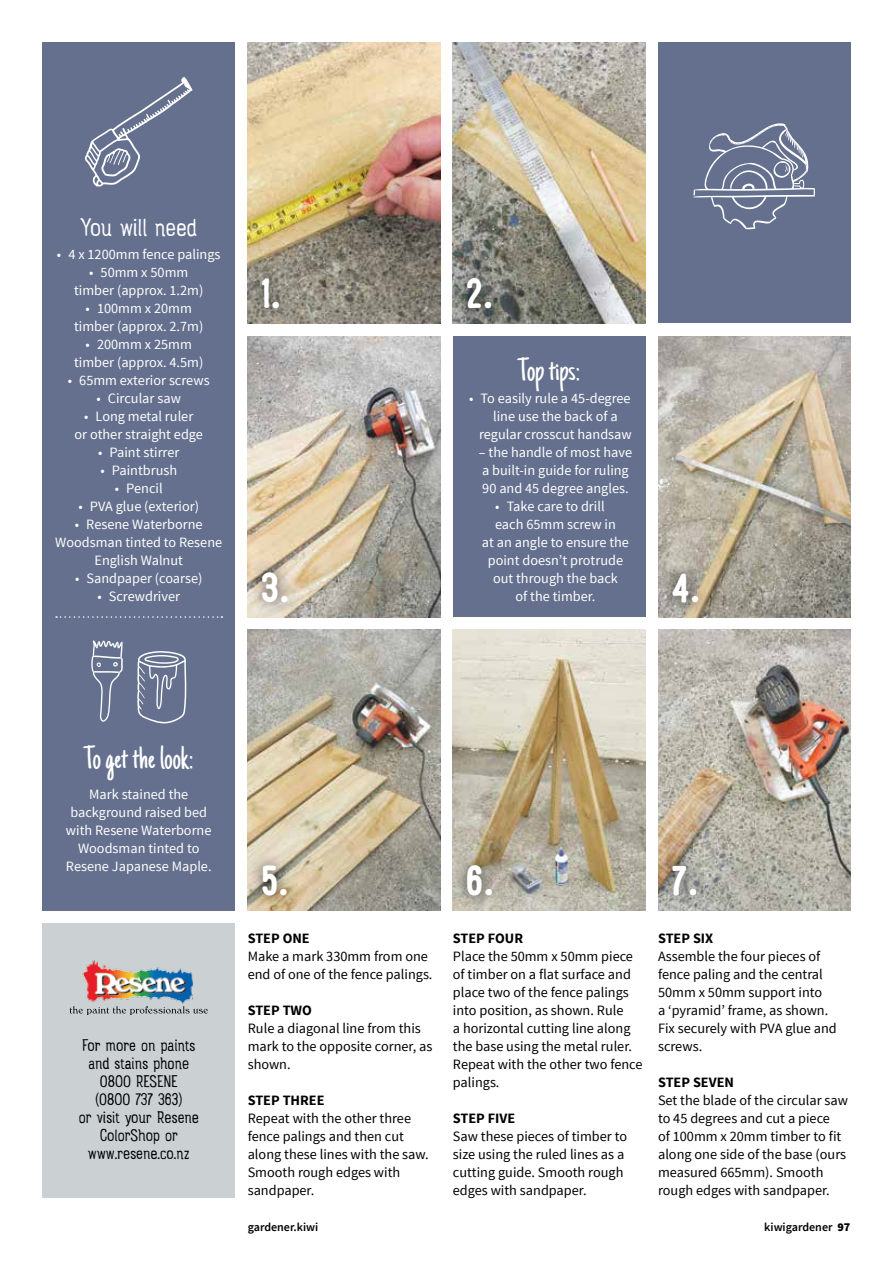
<style>
.page{position:relative;width:893px;height:1263px;background:#fff}
.page>*{position:absolute;margin:0;border:0;box-sizing:border-box;transform-origin:0 0}
.t1{font:45px "Rainier North 700";color:#fff}
.t2{font:33px "Just Another Hand";color:#fff}
.t3{font:27px "Rainier North 300";letter-spacing:-.01em;color:#fff}
.t4{font:18px/18px "Rainier North 300";color:#000;text-align:center}
.t5{font:14.25px/18px "Source Sans Pro";color:#000}
.t6{font:14.25px/18px "Source Sans Pro";color:#fff;text-align:center}
.t7{font:700 14.25px "Source Sans Pro";color:#000}
.t8{font:600 12px "Source Sans Pro";color:#000}
.s1{font-weight:900}
</style>
<div class="page">
<div style="left:658px;top:43px;width:192px;height:280px;background:#64708d"></div>
<div style="left:43px;top:43px;width:192px;height:868px;background:#64708d"></div>
<div style="left:43px;top:923px;width:192px;height:275px;background:#cbd1d3"></div>
<img style="left:82px;top:960px;width:112px;height:44px">
<svg style="left:70px;top:1006px;width:138px;height:9px"></svg>
<svg style="left:56px;top:616px;width:166px;height:2px"></svg>
<svg style="left:137px;top:651px;width:50px;height:72px"></svg>
<svg style="left:91px;top:640px;width:32px;height:82px"></svg>
<img style="left:248px;top:43px;width:192px;height:280px">
<img style="left:453px;top:43px;width:192px;height:280px">
<img style="left:248px;top:336px;width:192px;height:281px">
<img style="left:658px;top:336px;width:192px;height:281px">
<img style="left:248px;top:630px;width:192px;height:281px">
<img style="left:453px;top:630px;width:192px;height:281px">
<img style="left:658px;top:630px;width:192px;height:281px">
<div style="left:453px;top:336px;width:192px;height:281px;background:#64708d"></div>
<div style="left:249px;top:266px;width:43px;height:56px;background:#000;opacity:.75"></div>
<div style="left:454px;top:264px;width:51px;height:58px;background:#000;opacity:.75"></div>
<div style="left:249px;top:559px;width:52px;height:56px;background:#000;opacity:.75"></div>
<div style="left:659px;top:560px;width:53px;height:56px;background:#000;opacity:.75"></div>
<div style="left:249px;top:852px;width:51px;height:57px;background:#000;opacity:.75"></div>
<div style="left:453px;top:852px;width:52px;height:57px;background:#000;opacity:.75"></div>
<div style="left:659px;top:852px;width:51px;height:57px;background:#000;opacity:.75"></div>
<svg style="left:84px;top:77px;width:109px;height:110px"></svg>
<svg style="left:693px;top:123px;width:122px;height:106px"></svg>
<h3 class="t3" style="left:81px;top:212px;width:118px">You will need</h3>
<p class="t6" style="left:57px;top:245px;width:165px">• 4 x 1200mm fence palings</p>
<p class="t6" style="left:74px;top:263px;width:131px">• 50mm x 50mm timber (approx. 1.2m)</p>
<p class="t6" style="left:74px;top:299px;width:131px">• 100mm x 20mm timber (approx. 2.7m)</p>
<p class="t6" style="left:74px;top:335px;width:131px">• 200mm x 25mm timber (approx. 4.5m)</p>
<p class="t6" style="left:68px;top:371px;width:143px">• 65mm exterior screws</p>
<p class="t6" style="left:97px;top:389px;width:86px">• Circular saw</p>
<p class="t6" style="left:74px;top:407px;width:130px">• Long metal ruler<br>or other straight edge</p>
<p class="t6" style="left:98px;top:443px;width:83px">• Paint stirrer</p>
<p class="t6" style="left:100px;top:461px;width:78px">• Paintbrush</p>
<p class="t6" style="left:115px;top:479px;width:49px">• Pencil</p>
<p class="t6" style="left:78px;top:497px;width:122px">• PVA glue (exterior)</p>
<p class="t6" style="left:55px;top:515px;width:168px">• Resene Waterborne<br>Woodsman tinted to Resene<br>English Walnut</p>
<p class="t6" style="left:75px;top:569px;width:129px">• Sandpaper (coarse)</p>
<p class="t6" style="left:97px;top:587px;width:84px">• Screwdriver</p>
<h1 class="t1" style="left:260px;top:267px;width:22px">1.</h1>
<h1 class="t1" style="left:466px;top:267px;width:29px">2.</h1>
<h2 class="t2" style="left:518px;top:351px;width:64px">Top tips:</h2>
<p class="t6" style="left:469px;top:389px;width:163px">• To easily rule a 45-degree</p>
<p class="t6" style="left:493px;top:407px;width:126px">line use the back of a</p>
<p class="t6" style="left:479px;top:425px;width:154px">regular crosscut handsaw</p>
<p class="t6" style="left:479px;top:443px;width:155px;text-align:left">– the handle of most have a built-in guide for ruling<br>90 and 45 degree angles.</p>
<p class="t6" style="left:495px;top:497px;width:111px">• Take care to drill</p>
<p class="t6" style="left:495px;top:515px;width:122px">each 65mm screw in</p>
<p class="t6" style="left:482px;top:533px;width:149px">at an angle to ensure the</p>
<p class="t6" style="left:488px;top:551px;width:137px">point doesn’t protrude</p>
<p class="t6" style="left:493px;top:569px;width:126px">out through the back</p>
<p class="t6" style="left:515px;top:587px;width:82px">of the timber.</p>
<h1 class="t1" style="left:260px;top:561px;width:30px">3.</h1>
<h1 class="t1" style="left:671px;top:561px;width:31px">4.</h1>
<h2 class="t2" style="left:84px;top:738px;width:111px">To get the look:</h2>
<p class="t6" style="left:66px;top:785px;width:147px">Mark stained the background raised bed with Resene Waterborne<br>Woodsman tinted to<br>Resene Japanese Maple.</p>
<p class="t4" style="left:79px;top:1036px;width:122px">For more on paints and stains phone<br>0800 Resene<br>(0800 737 363)<br>or visit your Resene<br>ColorShop or www.resene.co.nz</p>
<h1 class="t1" style="left:261px;top:855px;width:29px">5.</h1>
<h1 class="t1" style="left:466px;top:855px;width:30px">6.</h1>
<h1 class="t1" style="left:671px;top:855px;width:29px">7.</h1>
<p class="t7" style="left:248px;top:929px;width:64px">STEP ONE</p>
<p class="t5" style="left:248px;top:947px;width:186px">Make a mark 330mm from one end of one of the fence palings.</p>
<p class="t7" style="left:248px;top:1001px;width:64px">STEP TWO</p>
<p class="t5" style="left:248px;top:1019px;width:186px">Rule a diagonal line from this mark to the opposite corner, as shown.</p>
<p class="t7" style="left:248px;top:1091px;width:78px">STEP THREE</p>
<p class="t5" style="left:248px;top:1109px;width:183px">Repeat with the other three fence palings and then cut along these lines with the saw.<br>Smooth rough edges with sandpaper.</p>
<p class="t7" style="left:453px;top:929px;width:72px">STEP FOUR</p>
<p class="t5" style="left:453px;top:947px;width:191px">Place the 50mm x 50mm piece of timber on a flat surface and place two of the fence palings into position, as shown. Rule<br>a horizontal cutting line along the base using the metal ruler.<br>Repeat with the other two fence palings.</p>
<p class="t7" style="left:453px;top:1109px;width:64px">STEP FIVE</p>
<p class="t5" style="left:453px;top:1127px;width:176px">Saw these pieces of timber to size using the ruled lines as a cutting guide. Smooth rough edges with sandpaper.</p>
<p class="t7" style="left:658px;top:929px;width:57px">STEP SIX</p>
<p class="t5" style="left:658px;top:947px;width:180px">Assemble the four pieces of fence paling and the central<br>50mm x 50mm support into<br>a ‘pyramid’ frame, as shown.<br>Fix securely with PVA glue and screws.</p>
<p class="t7" style="left:658px;top:1073px;width:77px">STEP SEVEN</p>
<p class="t5" style="left:658px;top:1091px;width:191px">Set the blade of the circular saw to 45 degrees and cut a piece<br>of 100mm x 20mm timber to fit along one side of the base (ours measured 665mm). Smooth rough edges with sandpaper.</p>
<p class="t8" style="left:248px;top:1219px;width:72px">gardener.kiwi</p>
<p class="t8" style="left:764px;top:1219px;width:88px">kiwigardener <span class="s1">97</span></p>
</div>
